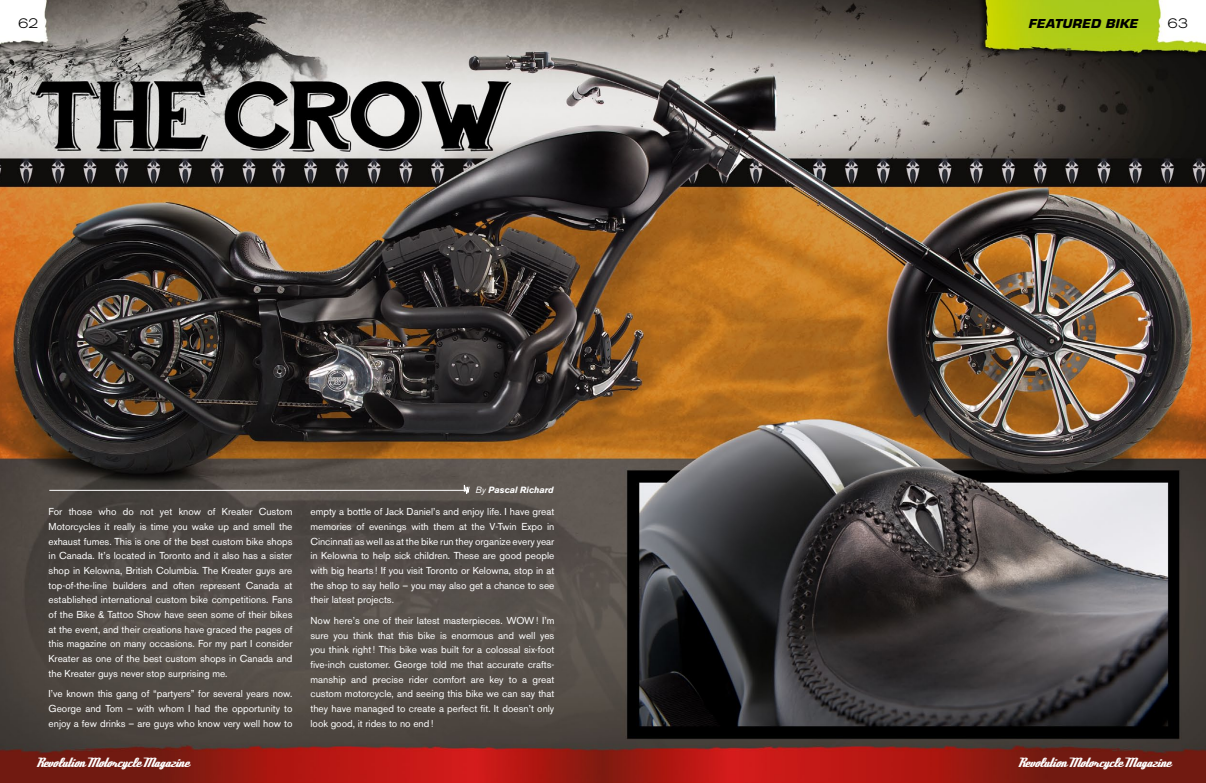
<style>
.page{position:relative;width:1206px;height:783px;background:#fff}
.page>*{position:absolute;margin:0;border:0;box-sizing:border-box;transform-origin:0 0}
.t1{font:14.3px "Deftone Stylus";color:#fff}
.t2{font:300 expanded 14px "Akzidenz Grotesk BE";color:#000}
.t3{font:italic 700 12px "Eurostile";letter-spacing:.01em;color:#000;scale:1.07 1}
.t4{font:10px/14.7px "Akzidenz Grotesk BE";color:#fff;text-align:justify}
.t5{font:italic 700 9px "Akzidenz Grotesk BE";color:#fff}
.s1{font-weight:400}
</style>
<div class="page">
<img style="left:0;top:0;width:1206px;height:783px">
<hr style="left:49px;top:490px;width:420px;height:1px;background:#fff">
<svg style="left:464px;top:482px;width:6px;height:14px"></svg>
<h2 class="t2" style="left:18px;top:16px;width:22px">62</h2>
<h2 class="t2" style="left:1168px;top:16px;width:22px">63</h2>
<p class="t3" style="left:1028px;top:16px;width:104px">FEATURED BIKE</p>
<p class="t4" style="left:49px;top:504px;width:245px">For those who do not yet know of Kreater Custom Motorcycles it really is time you wake up and smell the exhaust fumes. This is one of the best custom bike shops in Canada. It’s located in Toronto and it also has a sister shop in Kelowna, British Columbia. The Kreater guys are top-of-the-line builders and often represent Canada at established international custom bike competitions. Fans of the Bike &amp; Tattoo Show have seen some of their bikes at the event, and their creations have graced the pages of this magazine on many occasions. For my part I consider Kreater as one of the best custom shops in Canada and the Kreater guys never stop surprising me.</p>
<p class="t4" style="left:49px;top:687px;width:245px">I’ve known this gang of “partyers” for several years now.<br>George and Tom – with whom I had the opportunity to enjoy a few drinks – are guys who know very well how to</p>
<p class="t5" style="left:475px;top:484px;width:80px"><span class="s1">By</span> Pascal Richard</p>
<p class="t4" style="left:310px;top:504px;width:245px">empty a bottle of Jack Daniel’s and enjoy life. I have great memories of evenings with them at the V-Twin Expo in Cincinnati as well as at the bike run they organize every year in Kelowna to help sick children. These are good people with big hearts ! If you visit Toronto or Kelowna, stop in at the shop to say hello – you may also get a chance to see their latest projects.</p>
<p class="t4" style="left:311px;top:613px;width:245px">Now here’s one of their latest masterpieces. WOW! I’m sure you think that this bike is enormous and well yes you think right! This bike was built for a colossal six-foot five-inch customer. George told me that accurate crafts&shy;manship and precise rider comfort are key to a great custom motorcycle, and seeing this bike we can say that they have managed to create a perfect fit. It doesn’t only look good, it rides to no end!</p>
<h1 class="t1" style="left:36px;top:755px;width:154px">Revolution Motorcycle Magazine</h1>
<h1 class="t1" style="left:1018px;top:755px;width:154px">Revolution Motorcycle Magazine</h1>
</div>
